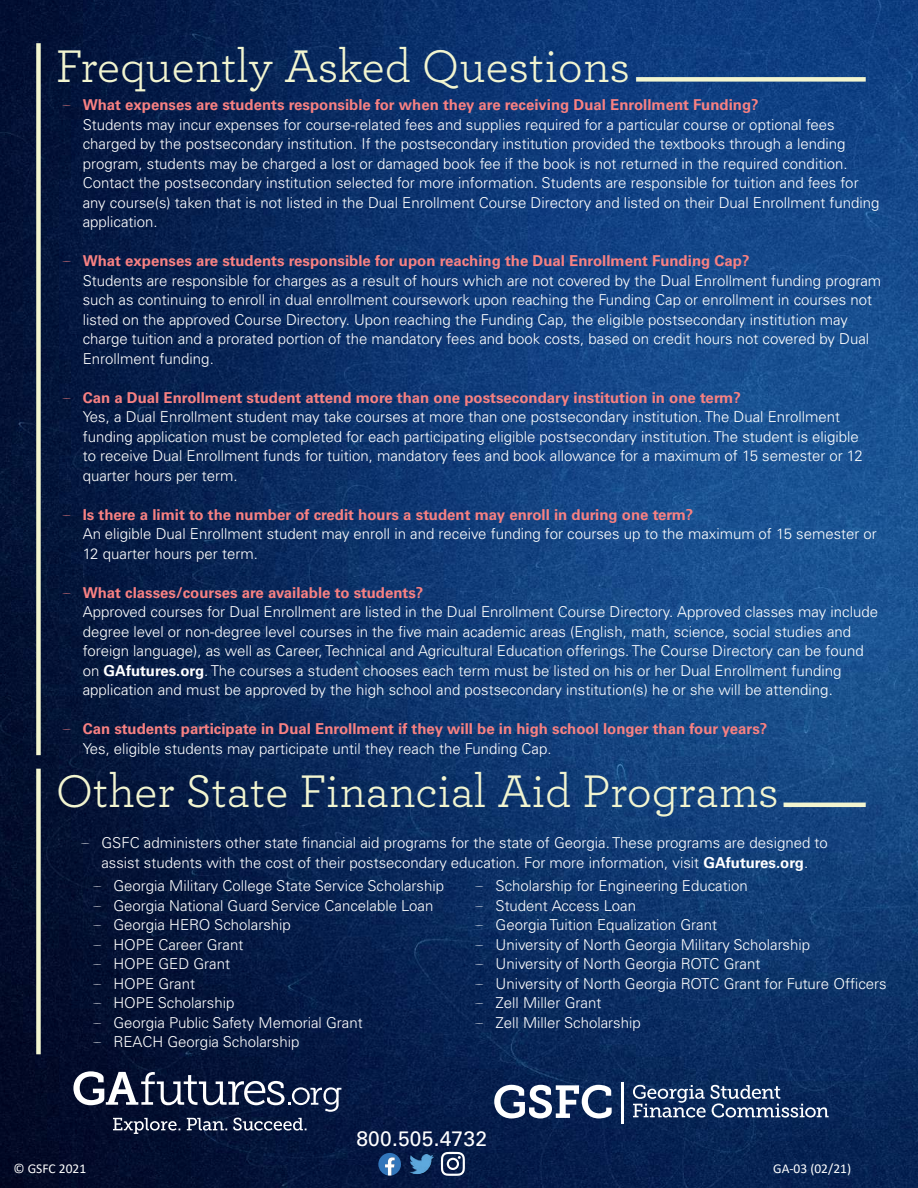
<style>
.page{position:relative;width:918px;height:1188px;background:#fff}
.page>*{position:absolute;margin:0;border:0;box-sizing:border-box;transform-origin:0 0}
.t1{font:48px "Archer";color:#f2f5d0}
.t2{font:21px "Univers LT Pro 55 Roman";letter-spacing:.01em;color:#fff}
.t3{font:300 15px/19.5px "Univers LT Pro 45";color:#fff}
.t4{font:700 15px "Univers LT Pro 65";color:#f88182}
.t5{font:13.5px "Calibri";color:#fff}
.s1{font-family:"Circ Handwriting";font-weight:400}
.s2{font-family:"Univers LT Pro 65";font-weight:700}
</style>
<div class="page">
<img style="left:0;top:0;width:918px;height:1188px">
<svg style="left:633px;top:1085px;width:196px;height:33px;background:#41597e"></svg>
<svg style="left:494px;top:1085px;width:118px;height:33px"></svg>
<hr style="left:621px;top:1082px;width:3px;height:41px;background:#fff">
<svg style="left:113px;top:1118px;width:194px;height:16px;background:#3f4964"></svg>
<svg style="left:73px;top:1071px;width:268px;height:41px"></svg>
<svg style="left:378px;top:1153px;width:23px;height:23px"></svg>
<img style="left:410px;top:1155px;width:23px;height:19px">
<svg style="left:441px;top:1152px;width:24px;height:24px"></svg>
<div style="left:636px;top:77px;width:230px;height:5px;background:#f2f5d0"></div>
<hr style="left:784px;top:803px;width:82px;height:4px;background:#f2f5d0">
<div style="left:36px;top:43px;width:5px;height:712px;background:#f2f5d0"></div>
<div style="left:36px;top:769px;width:5px;height:285px;background:#f2f5d0"></div>
<h1 class="t1" style="left:56px;top:33px;width:576px">Frequently Asked Questions</h1>
<p class="t4" style="left:62px;top:96px;width:698px"><span class="s1">-</span> What expenses are students responsible for when they are receiving Dual Enrollment Funding?</p>
<p class="t3" style="left:83px;top:115px;width:798px">Students may incur expenses for course-related fees and supplies required for a particular course or optional fees charged by the postsecondary institution. If the postsecondary institution provided the textbooks through a lending program, students may be charged a lost or damaged book fee if the book is not returned in the required condition.<br>Contact the postsecondary institution selected for more information. Students are responsible for tuition and fees for any course(s) taken that is not listed in the Dual Enrollment Course Directory and listed on their Dual Enrollment funding application.</p>
<p class="t4" style="left:62px;top:252px;width:689px"><span class="s1">-</span> What expenses are students responsible for upon reaching the Dual Enrollment Funding Cap?</p>
<p class="t3" style="left:83px;top:271px;width:800px">Students are responsible for charges as a result of hours which are not covered by the Dual Enrollment funding program such as continuing to enroll in dual enrollment coursework upon reaching the Funding Cap or enrollment in courses not listed on the approved Course Directory. Upon reaching the Funding Cap, the eligible postsecondary institution may charge tuition and a prorated portion of the mandatory fees and book costs, based on credit hours not covered by Dual Enrollment funding.</p>
<p class="t4" style="left:62px;top:389px;width:680px"><span class="s1">-</span> Can a Dual Enrollment student attend more than one postsecondary institution in one term?</p>
<p class="t3" style="left:83px;top:407px;width:782px">Yes, a Dual Enrollment student may take courses at more than one postsecondary institution. The Dual Enrollment funding application must be completed for each participating eligible postsecondary institution. The student is eligible to receive Dual Enrollment funds for tuition, mandatory fees and book allowance for a maximum of 15 semester or 12 quarter hours per term.</p>
<p class="t4" style="left:62px;top:506px;width:633px"><span class="s1">-</span> Is there a limit to the number of credit hours a student may enroll in during one term?</p>
<p class="t3" style="left:83px;top:524px;width:796px">An eligible Dual Enrollment student may enroll in and receive funding for courses up to the maximum of 15 semester or<br>12 quarter hours per term.</p>
<p class="t4" style="left:62px;top:584px;width:362px"><span class="s1">-</span> What classes/courses are available to students?</p>
<p class="t3" style="left:83px;top:602px;width:797px">Approved courses for Dual Enrollment are listed in the Dual Enrollment Course Directory. Approved classes may include degree level or non-degree level courses in the five main academic areas (English, math, science, social studies and foreign language), as well as Career, Technical and Agricultural Education offerings. The Course Directory can be found on <span class="s2">GAfutures.org</span>. The courses a student chooses each term must be listed on his or her Dual Enrollment funding application and must be approved by the high school and postsecondary institution(s) he or she will be attending.</p>
<p class="t4" style="left:62px;top:720px;width:706px"><span class="s1">-</span> Can students participate in Dual Enrollment if they will be in high school longer than four years?</p>
<p class="t3" style="left:83px;top:739px;width:470px">Yes, eligible students may participate until they reach the Funding Cap.</p>
<h1 class="t1" style="left:56px;top:758px;width:725px">Other State Financial Aid Programs</h1>
<p class="t3" style="left:81px;top:833px;width:748px;text-align:center"><span class="s1">-</span> GSFC administers other state financial aid programs for the state of Georgia. These programs are designed to assist students with the cost of their postsecondary education. For more information, visit <span class="s2">GAfutures.org</span>.</p>
<p class="t3" style="left:93px;top:876px;width:353px"><span class="s1">-</span> Georgia Military College State Service Scholarship</p>
<p class="t3" style="left:93px;top:896px;width:342px"><span class="s1">-</span> Georgia National Guard Service Cancelable Loan</p>
<p class="t3" style="left:93px;top:915px;width:199px"><span class="s1">-</span> Georgia HERO Scholarship</p>
<p class="t3" style="left:93px;top:935px;width:152px"><span class="s1">-</span> HOPE Career Grant</p>
<p class="t3" style="left:93px;top:954px;width:138px"><span class="s1">-</span> HOPE GED Grant</p>
<p class="t3" style="left:93px;top:974px;width:103px"><span class="s1">-</span> HOPE Grant</p>
<p class="t3" style="left:93px;top:993px;width:143px"><span class="s1">-</span> HOPE Scholarship</p>
<p class="t3" style="left:93px;top:1013px;width:271px"><span class="s1">-</span> Georgia Public Safety Memorial Grant</p>
<p class="t3" style="left:93px;top:1032px;width:208px"><span class="s1">-</span> REACH Georgia Scholarship</p>
<p class="t3" style="left:475px;top:876px;width:274px"><span class="s1">-</span> Scholarship for Engineering Education</p>
<p class="t3" style="left:475px;top:896px;width:162px"><span class="s1">-</span> Student Access Loan</p>
<p class="t3" style="left:475px;top:915px;width:243px"><span class="s1">-</span> Georgia Tuition Equalization Grant</p>
<p class="t3" style="left:475px;top:935px;width:336px"><span class="s1">-</span> University of North Georgia Military Scholarship</p>
<p class="t3" style="left:475px;top:954px;width:287px"><span class="s1">-</span> University of North Georgia ROTC Grant</p>
<p class="t3" style="left:475px;top:974px;width:413px"><span class="s1">-</span> University of North Georgia ROTC Grant for Future Officers</p>
<p class="t3" style="left:475px;top:993px;width:128px"><span class="s1">-</span> Zell Miller Grant</p>
<p class="t3" style="left:475px;top:1013px;width:167px"><span class="s1">-</span> Zell Miller Scholarship</p>
<p class="t5" style="left:14px;top:1159px;width:74px">© GSFC 2021</p>
<h2 class="t2" style="left:356px;top:1126px;width:132px">800.505.4732</h2>
<p class="t5" style="left:773px;top:1159px;width:79px">GA-03 (02/21)</p>
</div>
